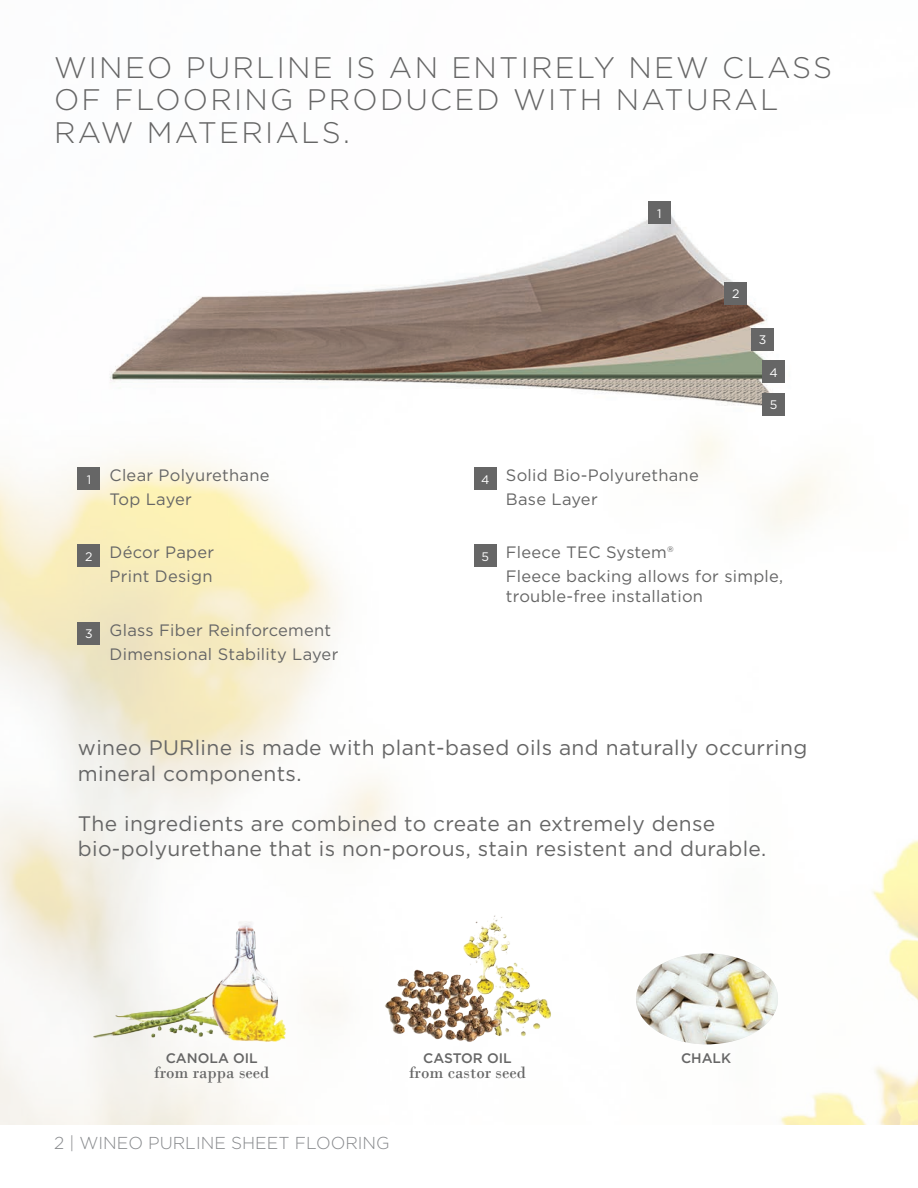
<style>
.page{position:relative;width:918px;height:1188px;background:#fff}
.page>*{position:absolute;margin:0;border:0;box-sizing:border-box;transform-origin:0 0}
.HEADER_1{font:300 29.7px/32.4px "Gotham";letter-spacing:.075em;color:#666}
.Swatch_Name{font:21px "Gotham";letter-spacing:.015em;color:#666}
.t1{font:300 17.25px "Gotham";color:#87898c}
.HEADER_4{font:17.25px "Bodoni";color:#666}
.Swatch_Name-2{font:16.5px/19.8px "Gotham";letter-spacing:.015em;color:#666}
.HEADER_4-2{font:500 13.8px "Gotham";color:#666}
.Swatch_Name-3{font:12.3px "Gotham";color:#fff}
</style>
<div class="page">
<img style="left:0;top:201px;width:918px;height:923px">
<img style="left:636px;top:953px;width:142px;height:91px">
<img style="left:90px;top:962px;width:185px;height:86px">
<img style="left:199px;top:916px;width:93px;height:129px">
<img style="left:458px;top:912px;width:100px;height:125px">
<img style="left:384px;top:964px;width:119px;height:79px">
<img style="left:100px;top:206px;width:718px;height:216px">
<div style="left:648px;top:202px;width:22px;height:22px;background:#666"></div>
<div style="left:725px;top:283px;width:22px;height:22px;background:#666"></div>
<div style="left:752px;top:328px;width:22px;height:22px;background:#666"></div>
<div style="left:763px;top:361px;width:22px;height:22px;background:#666"></div>
<div style="left:763px;top:394px;width:22px;height:22px;background:#666"></div>
<div style="left:78px;top:468px;width:22px;height:22px;background:#666"></div>
<div style="left:78px;top:545px;width:22px;height:22px;background:#666"></div>
<div style="left:78px;top:622px;width:22px;height:22px;background:#666"></div>
<div style="left:474px;top:468px;width:22px;height:22px;background:#666"></div>
<div style="left:474px;top:545px;width:22px;height:22px;background:#666"></div>
<p class="HEADER_1" style="left:54px;top:50px;width:780px">WINEO PURLINE IS AN ENTIRELY NEW CLASS<br>OF FLOORING PRODUCED WITH NATURAL<br>RAW MATERIALS.</p>
<p class="Swatch_Name-3" style="left:87px;top:471px;width:6px">1</p>
<p class="Swatch_Name-3" style="left:85px;top:549px;width:9px">2</p>
<p class="Swatch_Name-3" style="left:85px;top:626px;width:9px">3</p>
<p class="Swatch_Name-2" style="left:110px;top:465px;width:161px">Clear Polyurethane</p>
<p class="Swatch_Name-2" style="left:110px;top:489px;width:84px">Top Layer</p>
<p class="Swatch_Name-2" style="left:110px;top:542px;width:106px">Décor Paper</p>
<p class="Swatch_Name-2" style="left:110px;top:566px;width:104px">Print Design</p>
<p class="Swatch_Name-2" style="left:110px;top:619px;width:223px">Glass Fiber Reinforcement</p>
<p class="Swatch_Name-2" style="left:110px;top:644px;width:230px">Dimensional Stability Layer</p>
<p class="Swatch_Name-3" style="left:657px;top:206px;width:6px">1</p>
<p class="Swatch_Name-3" style="left:732px;top:286px;width:9px">2</p>
<p class="Swatch_Name-3" style="left:759px;top:332px;width:9px">3</p>
<p class="Swatch_Name-3" style="left:769px;top:365px;width:10px">4</p>
<p class="Swatch_Name-3" style="left:770px;top:397px;width:9px">5</p>
<p class="Swatch_Name-3" style="left:481px;top:472px;width:10px">4</p>
<p class="Swatch_Name-3" style="left:481px;top:549px;width:9px">5</p>
<p class="Swatch_Name-2" style="left:506px;top:465px;width:194px">Solid Bio-Polyurethane</p>
<p class="Swatch_Name-2" style="left:506px;top:489px;width:93px">Base Layer</p>
<p class="Swatch_Name-2" style="left:506px;top:542px;width:169px">Fleece TEC System®</p>
<p class="Swatch_Name-2" style="left:506px;top:566px;width:279px">Fleece backing allows for simple, trouble-free installation</p>
<p class="Swatch_Name" style="left:78px;top:734px;width:731px">wineo PURline is made with plant-based oils and naturally occurring</p>
<p class="Swatch_Name" style="left:78px;top:760px;width:225px">mineral components.</p>
<p class="Swatch_Name" style="left:78px;top:810px;width:639px">The ingredients are combined to create an extremely dense</p>
<p class="Swatch_Name" style="left:78px;top:835px;width:690px">bio-polyurethane that is non-porous, stain resistent and durable.</p>
<p class="HEADER_4-2" style="left:166px;top:1049px;width:93px">CANOLA OIL</p>
<p class="HEADER_4-2" style="left:681px;top:1049px;width:52px">CHALK</p>
<p class="HEADER_4" style="left:154px;top:1062px;width:117px">from rappa seed</p>
<p class="HEADER_4-2" style="left:423px;top:1049px;width:90px">CASTOR OIL</p>
<p class="HEADER_4" style="left:409px;top:1062px;width:119px">from castor seed</p>
<p class="t1" style="left:54px;top:1132px;width:337px">2 | WINEO PURLINE SHEET FLOORING</p>
</div>
